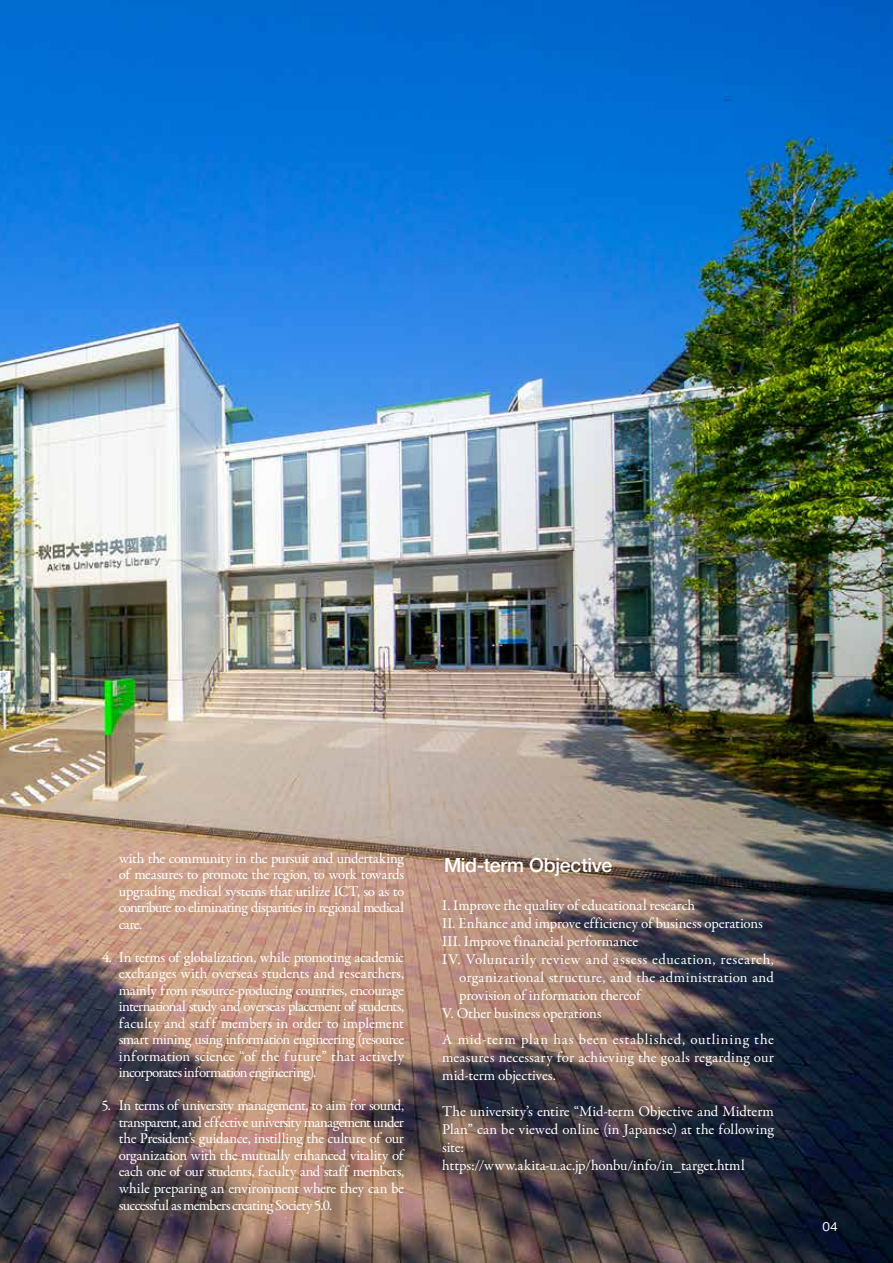
<style>
.page{position:relative;width:893px;height:1263px;background:#fff}
.page>*{position:absolute;margin:0;border:0;box-sizing:border-box;transform-origin:0 0}
.t1{font:500 19.5px "Helvetica Neue";letter-spacing:-.015em;color:#fff}
.t2{font:15px/16.5px "Garamond Premr Pro";letter-spacing:-.005em;color:#fff;text-align:justify}
.t3{font:15px "Garamond Premr Pro";letter-spacing:.035em;color:#fff}
.t4{font:15px "Garamond Premr Pro";letter-spacing:.02em;color:#fff}
.t5{font:500 12px "Gothic BBB Pro";color:#fff}
</style>
<div class="page">
<img style="left:0;top:0;width:893px;height:1263px">
<p class="t2" style="left:119px;top:850px;width:287px">with the community in the pursuit and undertaking of measures to promote the region, to work towards upgrading medical systems that utilize ICT, so as to contribute to eliminating disparities in regional medical care.</p>
<p class="t2" style="left:119px;top:949px;width:287px;text-indent:-17px">4. In terms of globalization, while promoting academic exchanges with overseas students and researchers, mainly from resource-producing countries, encourage international study and overseas placement of students, faculty and staff members in order to implement smart mining using information engineering (resource information science “of the future” that actively incorporates information engineering).</p>
<p class="t2" style="left:119px;top:1098px;width:287px;text-indent:-17px">5. In terms of university management, to aim for sound, transparent, and effective university management under the President’s guidance, instilling the culture of our organization with the mutually enhanced vitality of each one of our students, faculty and staff members, while preparing an environment where they can be successful as members creating Society 5.0.</p>
<h1 class="t1" style="left:444px;top:849px;width:170px">Mid-term Objective</h1>
<p class="t2" style="left:442px;top:897px;width:255px">I. Improve the quality of educational research</p>
<p class="t2" style="left:442px;top:915px;width:322px">II. Enhance and improve efficiency of business operations</p>
<p class="t2" style="left:442px;top:933px;width:198px">III. Improve financial performance</p>
<p class="t3" style="left:442px;top:950px;width:333px">IV. Voluntarily review and assess education, research,</p>
<p class="t4" style="left:459px;top:968px;width:316px">organizational structure, and the administration and</p>
<p class="t2" style="left:459px;top:987px;width:183px">provision of information thereof</p>
<p class="t2" style="left:442px;top:1005px;width:161px">V. Other business operations</p>
<p class="t2" style="left:442px;top:1031px;width:333px;line-height:18px">A mid-term plan has been established, outlining the measures necessary for achieving the goals regarding our mid-term objectives.</p>
<p class="t2" style="left:442px;top:1103px;width:333px;line-height:18px;text-align:left">The university’s entire “Mid-term Objective and Midterm Plan” can be viewed online (in Japanese) at the following site:<br>https://www.akita-u.ac.jp/honbu/info/in_target.html</p>
<p class="t5" style="left:823px;top:1217px;width:17px">04</p>
</div>
